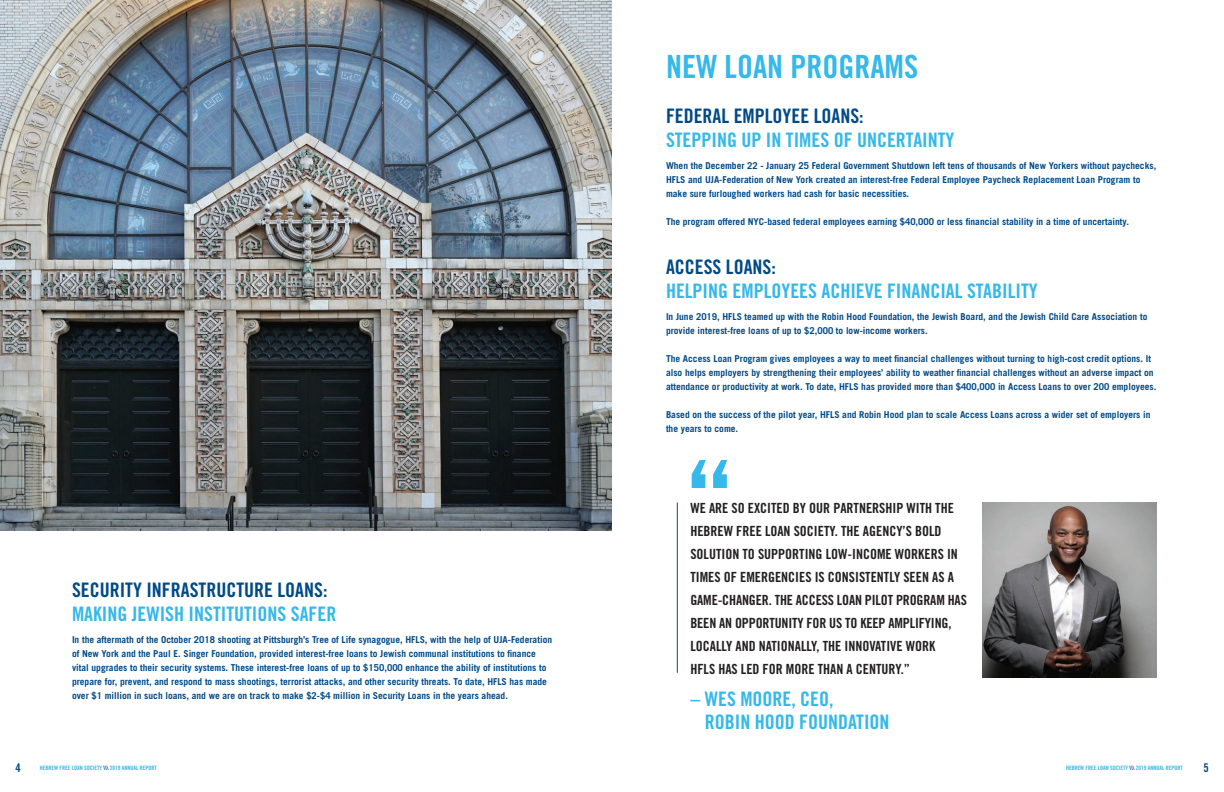
<style>
.page{position:relative;width:1224px;height:792px;background:#fff}
.page>*{position:absolute;margin:0;border:0;box-sizing:border-box;transform-origin:0 0}
.t1{font:116px "Trade Gothic Bold Cond Twenty";color:#35b8ea}
.t2{font:32px "Trade Gothic Bold Cond Twenty";color:#35b8ea}
.t3{font:20px/24px "Trade Gothic Bold Cond Twenty";color:#35b8ea}
.t4{font:14px/23px "Trade Gothic Bold Cond Twenty";color:#231f20}
.t5{font:12px "Trade Gothic Bold Cond Twenty";color:#004a87}
.t6{font:700 9.5px/14px "Trade Gothic";color:#004a87}
.t7{font:6px "Trade Gothic Bold Cond Twenty";color:#35b8ea}
.s1{color:#004a87}
</style>
<div class="page">
<hr style="left:677px;top:503px;width:1px;height:170px;background:#004a87">
<img style="left:0;top:0;width:612px;height:531px">
<img style="left:982px;top:503px;width:174px;height:174px">
<p class="t2" style="left:666px;top:48px;width:254px">NEW LOAN PROGRAMS</p>
<p class="t3" style="left:666px;top:104px;width:290px"><span class="s1">FEDERAL EMPLOYEE LOANS:<br></span>STEPPING UP IN TIMES OF UNCERTAINTY</p>
<p class="t6" style="left:666px;top:159px;width:492px">When the December 22 - January 25 Federal Government Shutdown left tens of thousands of New Yorkers without paychecks,<br>HFLS and UJA-Federation of New York created an interest-free Federal Employee Paycheck Replacement Loan Program to make sure furloughed workers had cash for basic necessities.</p>
<p class="t6" style="left:666px;top:215px;width:465px">The program offered NYC-based federal employees earning $40,000 or less financial stability in a time of uncertainty.</p>
<p class="t3" style="left:666px;top:255px;width:373px"><span class="s1">ACCESS LOANS:<br></span>HELPING EMPLOYEES ACHIEVE FINANCIAL STABILITY</p>
<p class="t6" style="left:666px;top:309px;width:483px">In June 2019, HFLS teamed up with the Robin Hood Foundation, the Jewish Board, and the Jewish Child Care Association to provide interest-free loans of up to $2,000 to low-income workers.</p>
<p class="t6" style="left:666px;top:351px;width:492px">The Access Loan Program gives employees a way to meet financial challenges without turning to high-cost credit options. It also helps employers by strengthening their employees’ ability to weather financial challenges without an adverse impact on attendance or productivity at work. To date, HFLS has provided more than $400,000 in Access Loans to over 200 employees.</p>
<p class="t6" style="left:666px;top:407px;width:486px">Based on the success of the pilot year, HFLS and Robin Hood plan to scale Access Loans across a wider set of employers in the years to come.</p>
<p class="t3" style="left:72px;top:578px;width:266px"><span class="s1">SECURITY INFRASTRUCTURE LOANS:<br></span>MAKING JEWISH INSTITUTIONS SAFER</p>
<p class="t6" style="left:72px;top:633px;width:482px">In the aftermath of the October 2018 shooting at Pittsburgh’s Tree of Life synagogue, HFLS, with the help of UJA-Federation of New York and the Paul E. Singer Foundation, provided interest-free loans to Jewish communal institutions to finance vital upgrades to their security systems. These interest-free loans of up to $150,000 enhance the ability of institutions to prepare for, prevent, and respond to mass shootings, terrorist attacks, and other security threats. To date, HFLS has made over $1 million in such loans, and we are on track to make $2-$4 million in Security Loans in the years ahead.</p>
<p class="t1" style="left:684px;top:433px;width:53px">“</p>
<p class="t4" style="left:690px;top:497px;width:278px">WE ARE SO EXCITED BY OUR PARTNERSHIP WITH THE HEBREW FREE LOAN SOCIETY. THE AGENCY’S BOLD SOLUTION TO SUPPORTING LOW-INCOME WORKERS IN TIMES OF EMERGENCIES IS CONSISTENTLY SEEN AS A GAME-CHANGER. THE ACCESS LOAN PILOT PROGRAM HAS BEEN AN OPPORTUNITY FOR US TO KEEP AMPLIFYING, LOCALLY AND NATIONALLY, THE INNOVATIVE WORK<br>HFLS HAS LED FOR MORE THAN A CENTURY.”</p>
<p class="t3" style="left:705px;top:687px;width:186px;line-height:23px;text-indent:-14px">– WES MOORE, CEO,<br>ROBIN HOOD FOUNDATION</p>
<p class="t5" style="left:15px;top:760px;width:7px">4</p>
<p class="t7" style="left:40px;top:764px;width:118px">HEBREW FREE LOAN SOCIETY <span class="s1">\\\</span> 2019 ANNUAL REPORT</p>
<p class="t7" style="left:1066px;top:764px;width:118px">HEBREW FREE LOAN SOCIETY <span class="s1">\\\</span> 2019 ANNUAL REPORT</p>
<p class="t5" style="left:1203px;top:760px;width:7px">5</p>
</div>
